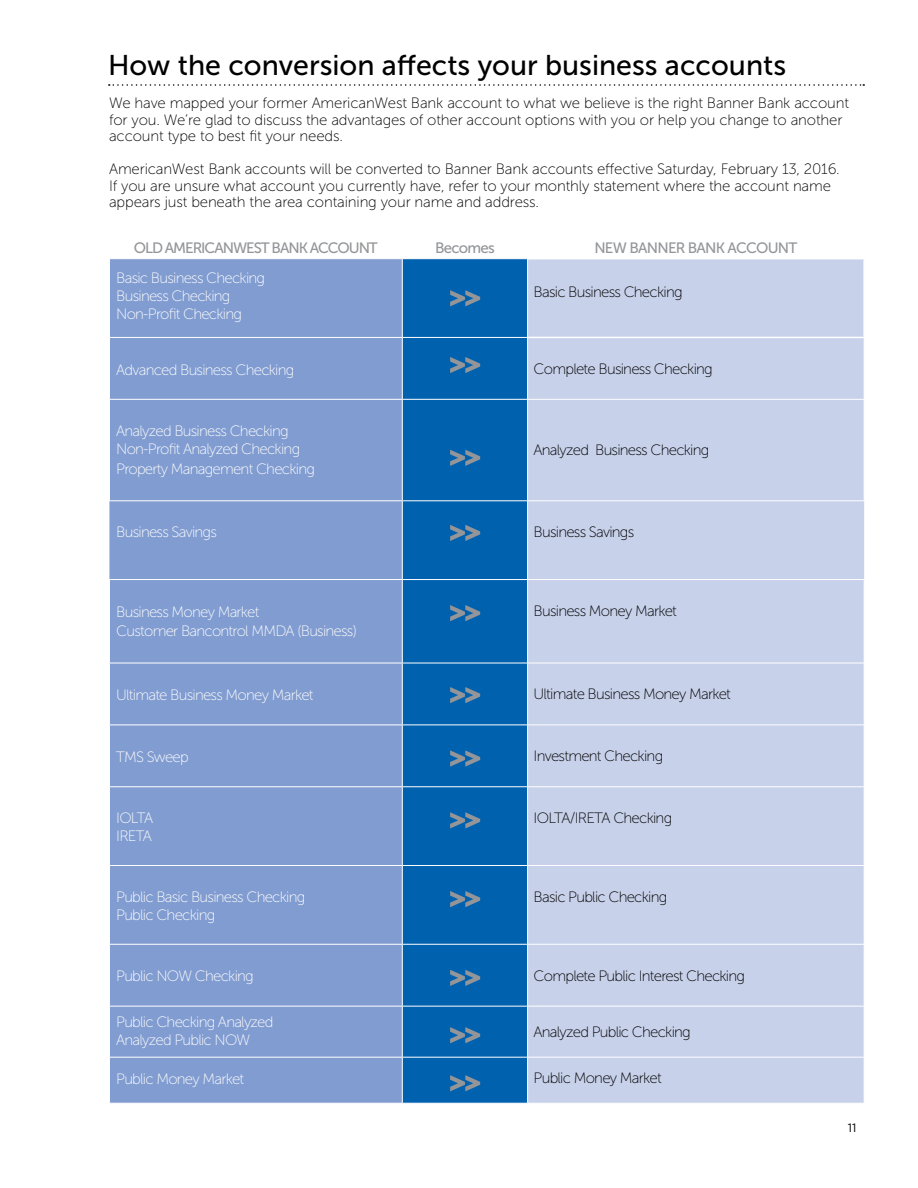
<style>
.page{position:relative;width:918px;height:1188px;background:#fff}
.page>*{position:absolute;margin:0;border:0;box-sizing:border-box;transform-origin:0 0}
.t1{font:28.5px "Museo Sans 500";color:#000}
.t2{font:15px/16.5px "Museo Sans 100";letter-spacing:-.01em;color:#000}
.t3{font:15px/18px "Museo Sans 100";letter-spacing:-.05em;color:#fff}
.t4{font:15px "Museo Sans 100";letter-spacing:-.05em;color:#000}
.t5{font:15px "Museo Sans 500";letter-spacing:-.06em;color:#939598}
.t6{font:12px "Gotham";color:#000}
</style>
<div class="page">
<svg style="left:109px;top:84px;width:755px;height:2px"></svg>
<div style="left:109px;top:259px;width:293px;height:844px;background:#819cd0"></div>
<div style="left:403px;top:259px;width:124px;height:844px;background:#0061af"></div>
<div style="left:528px;top:259px;width:336px;height:844px;background:#c7d1ea"></div>
<hr style="left:109px;top:338px;width:1px;height:61px;background:#fff">
<hr style="left:109px;top:399px;width:293px;height:1px;background:#fff">
<hr style="left:109px;top:400px;width:1px;height:100px;background:#fff">
<hr style="left:402px;top:399px;width:126px;height:1px;background:#fff">
<hr style="left:528px;top:399px;width:337px;height:1px;background:#fff">
<hr style="left:109px;top:500px;width:293px;height:1px;background:#fff">
<hr style="left:528px;top:500px;width:337px;height:1px;background:#fff">
<hr style="left:109px;top:579px;width:293px;height:1px;background:#fff">
<hr style="left:109px;top:580px;width:1px;height:83px;background:#fff">
<hr style="left:528px;top:579px;width:337px;height:1px;background:#fff">
<hr style="left:109px;top:663px;width:293px;height:1px;background:#fff">
<hr style="left:109px;top:663px;width:1px;height:62px;background:#fff">
<hr style="left:402px;top:663px;width:126px;height:1px;background:#fff">
<hr style="left:528px;top:663px;width:337px;height:1px;background:#fff">
<hr style="left:109px;top:725px;width:293px;height:1px;background:#fff">
<hr style="left:109px;top:725px;width:1px;height:61px;background:#fff">
<hr style="left:402px;top:725px;width:126px;height:1px;background:#fff">
<hr style="left:528px;top:725px;width:337px;height:1px;background:#fff">
<hr style="left:109px;top:786px;width:293px;height:1px;background:#fff">
<hr style="left:109px;top:787px;width:1px;height:78px;background:#fff">
<hr style="left:402px;top:786px;width:126px;height:1px;background:#fff">
<hr style="left:528px;top:786px;width:337px;height:1px;background:#fff">
<hr style="left:109px;top:865px;width:293px;height:1px;background:#fff">
<hr style="left:109px;top:866px;width:1px;height:78px;background:#fff">
<hr style="left:402px;top:865px;width:126px;height:1px;background:#fff">
<hr style="left:528px;top:865px;width:337px;height:1px;background:#fff">
<hr style="left:109px;top:944px;width:293px;height:1px;background:#fff">
<hr style="left:109px;top:945px;width:1px;height:61px;background:#fff">
<hr style="left:402px;top:944px;width:126px;height:1px;background:#fff">
<hr style="left:528px;top:944px;width:337px;height:1px;background:#fff">
<hr style="left:109px;top:1007px;width:1px;height:50px;background:#fff">
<hr style="left:109px;top:1058px;width:1px;height:45px;background:#fff">
<hr style="left:109px;top:1006px;width:293px;height:1px;background:#fff">
<hr style="left:402px;top:1006px;width:126px;height:1px;background:#fff">
<hr style="left:528px;top:1006px;width:337px;height:1px;background:#fff">
<hr style="left:109px;top:1057px;width:293px;height:1px;background:#fff">
<hr style="left:402px;top:1057px;width:126px;height:1px;background:#fff">
<hr style="left:528px;top:1057px;width:337px;height:1px;background:#fff">
<hr style="left:863px;top:259px;width:2px;height:78px;background:#fff">
<hr style="left:528px;top:337px;width:337px;height:1px;background:#fff">
<hr style="left:109px;top:259px;width:1px;height:78px;background:#fff">
<hr style="left:109px;top:337px;width:293px;height:1px;background:#fff">
<hr style="left:402px;top:337px;width:126px;height:1px;background:#fff">
<hr style="left:402px;top:500px;width:126px;height:1px;background:#fff">
<hr style="left:402px;top:579px;width:126px;height:1px;background:#fff">
<svg style="left:448px;top:288px;width:34px;height:20px"></svg>
<svg style="left:448px;top:355px;width:34px;height:20px"></svg>
<svg style="left:448px;top:447px;width:34px;height:21px"></svg>
<svg style="left:448px;top:522px;width:34px;height:21px"></svg>
<svg style="left:448px;top:603px;width:34px;height:20px"></svg>
<svg style="left:448px;top:685px;width:34px;height:20px"></svg>
<svg style="left:448px;top:748px;width:34px;height:20px"></svg>
<svg style="left:448px;top:810px;width:34px;height:20px"></svg>
<svg style="left:448px;top:889px;width:34px;height:20px"></svg>
<svg style="left:448px;top:967px;width:34px;height:21px"></svg>
<svg style="left:448px;top:1025px;width:34px;height:20px"></svg>
<svg style="left:448px;top:1073px;width:34px;height:20px"></svg>
<h1 class="t1" style="left:108px;top:50px;width:680px">How the conversion affects your business accounts</h1>
<p class="t2" style="left:109px;top:95px;width:742px">We have mapped your former AmericanWest Bank account to what we believe is the right Banner Bank account for you. We’re glad to discuss the advantages of other account options with you or help you change to another account type to best fit your needs.</p>
<p class="t2" style="left:109px;top:161px;width:732px">AmericanWest Bank accounts will be converted to Banner Bank accounts effective Saturday, February 13, 2016.<br>If you are unsure what account you currently have, refer to your monthly statement where the account name appears just beneath the area containing your name and address.</p>
<p class="t5" style="left:134px;top:239px;width:245px">OLD AMERICANWEST BANK ACCOUNT</p>
<p class="t5" style="left:435px;top:239px;width:61px">Becomes</p>
<p class="t5" style="left:594px;top:239px;width:205px">NEW BANNER BANK ACCOUNT</p>
<p class="t3" style="left:116px;top:269px;width:151px">Basic Business Checking<br>Business Checking<br>Non-Profit Checking</p>
<p class="t4" style="left:534px;top:284px;width:151px">Basic Business Checking</p>
<p class="t3" style="left:116px;top:361px;width:180px">Advanced Business Checking</p>
<p class="t4" style="left:534px;top:361px;width:181px">Complete Business Checking</p>
<p class="t3" style="left:116px;top:422px;width:186px">Analyzed Business Checking<br>Non-Profit Analyzed Checking</p>
<p class="t3" style="left:116px;top:460px;width:200px">Property Management Checking</p>
<p class="t4" style="left:534px;top:442px;width:177px">Analyzed Business Checking</p>
<p class="t3" style="left:116px;top:523px;width:102px">Business Savings</p>
<p class="t4" style="left:534px;top:524px;width:102px">Business Savings</p>
<p class="t3" style="left:116px;top:602px;width:242px;line-height:19.8px">Business Money Market<br>Customer Bancontrol MMDA (Business)</p>
<p class="t4" style="left:534px;top:603px;width:145px">Business Money Market</p>
<p class="t3" style="left:116px;top:686px;width:199px">Ultimate Business Money Market</p>
<p class="t4" style="left:534px;top:686px;width:199px">Ultimate Business Money Market</p>
<p class="t3" style="left:116px;top:748px;width:74px">TMS Sweep</p>
<p class="t4" style="left:534px;top:748px;width:131px">Investment Checking</p>
<p class="t3" style="left:116px;top:809px;width:38px">IOLTA<br>IRETA</p>
<p class="t4" style="left:534px;top:810px;width:140px">IOLTA/IRETA Checking</p>
<p class="t3" style="left:116px;top:888px;width:191px">Public Basic Business Checking<br>Public Checking</p>
<p class="t4" style="left:534px;top:889px;width:135px">Basic Public Checking</p>
<p class="t3" style="left:116px;top:967px;width:139px">Public NOW Checking</p>
<p class="t4" style="left:534px;top:968px;width:213px">Complete Public Interest Checking</p>
<p class="t3" style="left:116px;top:1013px;width:159px">Public Checking Analyzed<br>Analyzed Public NOW</p>
<p class="t4" style="left:534px;top:1024px;width:159px">Analyzed Public Checking</p>
<p class="t3" style="left:116px;top:1070px;width:130px">Public Money Market</p>
<p class="t4" style="left:534px;top:1070px;width:130px">Public Money Market</p>
<p class="t6" style="left:848px;top:1120px;width:10px">11</p>
</div>
